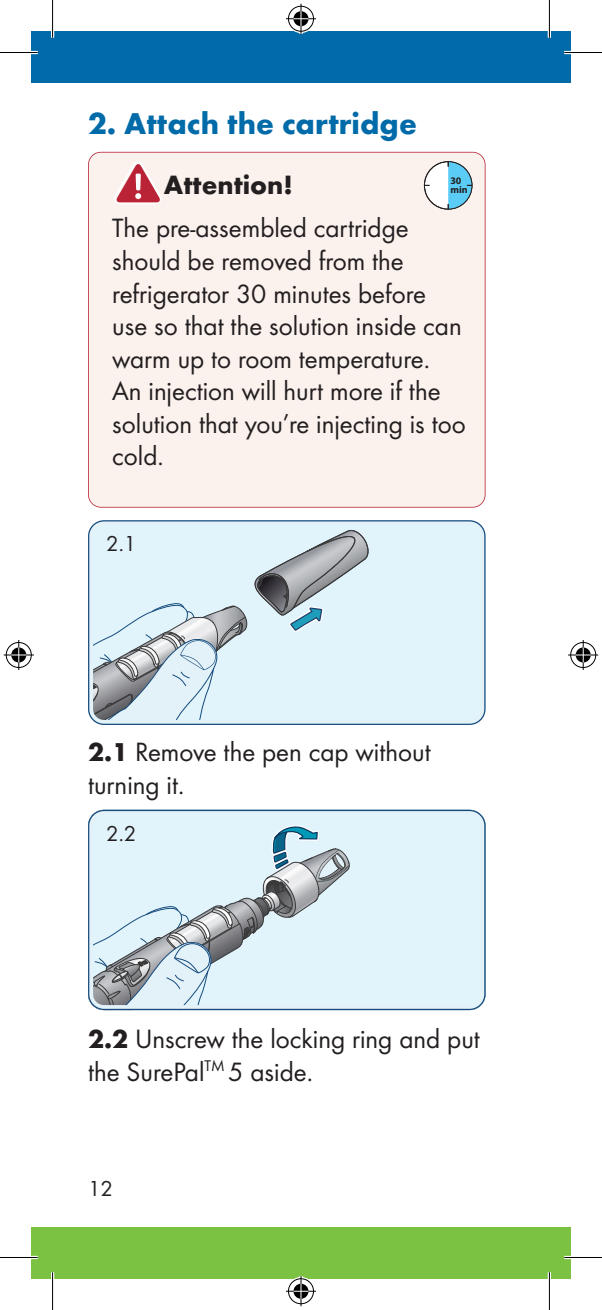
<style>
.page{position:relative;width:602px;height:1310px;background:#fff}
.page>*{position:absolute;margin:0;border:0;box-sizing:border-box;transform-origin:0 0}
.t1{font:700 31.25px "Futura";color:#006ba8}
.t2{font:27.5px/32.5px "Futura Boo";color:#231f20}
.t3{font:700 27.5px "Futura";color:#231f20}
.t4{font:22.5px "Futura Boo";color:#231f20}
.t5{font:700 10px/8.2px "Myriad Pro";color:#231f20}
.s1{font-family:"Futura";font-weight:700;font-size:26.75px}
</style>
<div class="page">
<div style="left:31px;top:1227px;width:539px;height:51px;background:#7bc142"></div>
<div style="left:31px;top:31px;width:539px;height:52px;background:#006ba8"></div>
<div style="left:88px;top:152px;width:397px;height:356px;background:#fbf2ee"></div>
<svg style="left:114px;top:162px;width:47px;height:42px"></svg>
<div style="left:424px;top:162px;width:47px;height:47px;background:#fff;border-radius:50%"></div>
<div style="left:423px;top:161px;width:49px;height:48px;border:1px solid #231f20;border-radius:50%"></div>
<svg style="left:447px;top:162px;width:24px;height:47px"></svg>
<svg style="left:88px;top:520px;width:397px;height:205px;background:#d1e3eb"></svg>
<svg style="left:88px;top:810px;width:397px;height:200px;background:#d1e3eb"></svg>
<hr style="left:0;top:51px;width:38px;height:3px;background:#fff">
<hr style="left:564px;top:51px;width:37px;height:3px;background:#fff">
<hr style="left:0;top:1256px;width:38px;height:3px;background:#fff">
<hr style="left:564px;top:1256px;width:37px;height:3px;background:#fff">
<hr style="left:51px;top:0;width:3px;height:38px;background:#fff">
<hr style="left:51px;top:1272px;width:3px;height:38px;background:#fff">
<hr style="left:547px;top:0;width:3px;height:38px;background:#fff">
<hr style="left:547px;top:1272px;width:3px;height:38px;background:#fff">
<hr style="left:0;top:52px;width:38px;height:1px;background:#000">
<hr style="left:564px;top:52px;width:37px;height:1px;background:#000">
<hr style="left:0;top:1257px;width:38px;height:1px;background:#000">
<hr style="left:564px;top:1257px;width:37px;height:1px;background:#000">
<hr style="left:52px;top:0;width:1px;height:38px;background:#000">
<hr style="left:52px;top:1272px;width:1px;height:38px;background:#000">
<hr style="left:548px;top:0;width:1px;height:38px;background:#000">
<hr style="left:548px;top:1272px;width:1px;height:38px;background:#000">
<div style="left:286px;top:5px;width:29px;height:28px;border:3px solid #fff;border-radius:50%"></div>
<hr style="left:299px;top:4px;width:3px;height:30px;background:#fff">
<div style="left:291px;top:10px;width:19px;height:18px;border:3px solid #fff;border-radius:50%"></div>
<div style="left:288px;top:6px;width:25px;height:26px;border:1px solid #000;border-radius:50%"></div>
<hr style="left:286px;top:18px;width:30px;height:1px;background:#000">
<hr style="left:300px;top:4px;width:1px;height:30px;background:#000">
<svg style="left:286px;top:11px;width:29px;height:23px"></svg>
<div style="left:286px;top:1277px;width:29px;height:28px;border:3px solid #fff;border-radius:50%"></div>
<hr style="left:299px;top:1276px;width:3px;height:30px;background:#fff">
<div style="left:291px;top:1282px;width:19px;height:18px;border:3px solid #fff;border-radius:50%"></div>
<div style="left:288px;top:1278px;width:25px;height:26px;border:1px solid #000;border-radius:50%"></div>
<hr style="left:286px;top:1291px;width:30px;height:1px;background:#000">
<hr style="left:300px;top:1276px;width:1px;height:30px;background:#000">
<svg style="left:286px;top:1276px;width:29px;height:22px"></svg>
<div style="left:5px;top:641px;width:28px;height:28px;border:3px solid #fff;border-radius:50%"></div>
<hr style="left:4px;top:653px;width:30px;height:3px;background:#fff">
<div style="left:10px;top:646px;width:18px;height:18px;border:3px solid #fff;border-radius:50%"></div>
<div style="left:6px;top:642px;width:26px;height:26px;border:1px solid #000;border-radius:50%"></div>
<hr style="left:4px;top:654px;width:30px;height:1px;background:#000">
<hr style="left:18px;top:640px;width:1px;height:30px;background:#000">
<svg style="left:11px;top:641px;width:23px;height:28px"></svg>
<div style="left:568px;top:641px;width:28px;height:28px;border:3px solid #fff;border-radius:50%"></div>
<hr style="left:567px;top:653px;width:30px;height:3px;background:#fff">
<div style="left:573px;top:646px;width:18px;height:18px;border:3px solid #fff;border-radius:50%"></div>
<div style="left:570px;top:642px;width:25px;height:26px;border:1px solid #000;border-radius:50%"></div>
<hr style="left:567px;top:654px;width:30px;height:1px;background:#000">
<hr style="left:582px;top:640px;width:1px;height:30px;background:#000">
<svg style="left:567px;top:641px;width:23px;height:28px"></svg>
<p class="t1" style="left:88px;top:104px;width:330px">2. Attach the cartridge</p>
<p class="t3" style="left:163px;top:168px;width:130px">Attention!</p>
<p class="t2" style="left:112px;top:212px;width:354px">The pre-assembled cartridge should be removed from the refrigerator 30 minutes before use so that the solution inside can warm up to room temperature.<br>An injection will hurt more if the solution that you’re injecting is too cold.</p>
<p class="t5" style="left:450px;top:177px;width:19px">30 min</p>
<p class="t4" style="left:106px;top:530px;width:31px">2.1</p>
<p class="t2" style="left:88px;top:735px;width:344px"><span class="s1">2.1</span> Remove the pen cap without turning it.</p>
<p class="t4" style="left:106px;top:820px;width:31px">2.2</p>
<p class="t2" style="left:88px;top:1022px;width:393px"><span class="s1">2.2</span> Unscrew the locking ring and put the SurePal<sup>TM</sup> 5 aside.</p>
<p class="t4" style="left:88px;top:1175px;width:26px">12</p>
</div>
